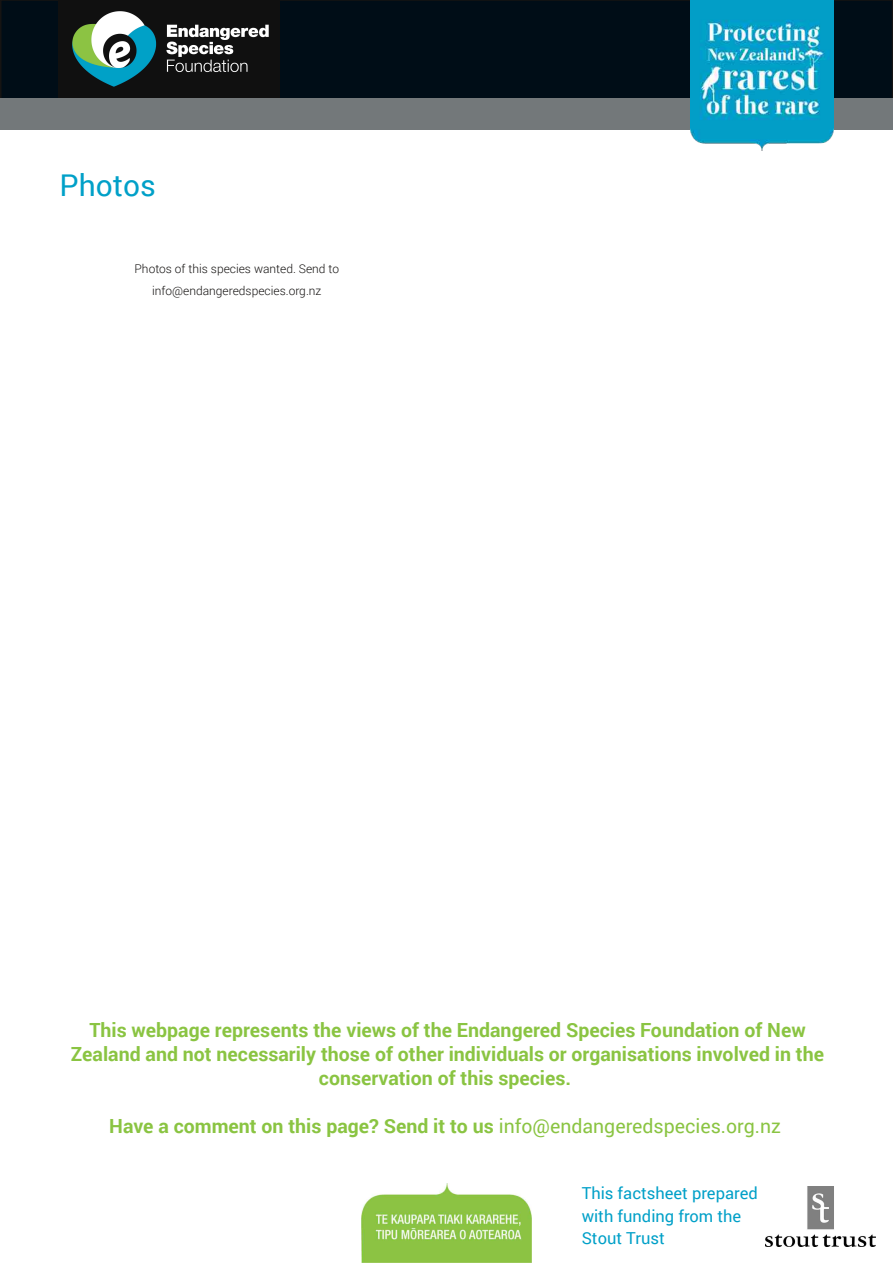
<style>
.page{position:relative;width:893px;height:1263px;background:#fff}
.page>*{position:absolute;margin:0;border:0;box-sizing:border-box;transform-origin:0 0}
.t1{font:30px "Roboto";color:#00a0c8}
.t2{font:700 19.5px/24px "Roboto";color:#8ac442;text-align:center}
.t3{font:16.5px/22.5px "Roboto";color:#00a0c8}
.t4{font:300 12px/22.5px "Roboto";color:#161413;text-align:center}
.s1{font-weight:400}
</style>
<div class="page">
<div style="left:1px;top:0;width:891px;height:100px;background:#000d17"></div>
<div style="left:0;top:0;width:893px;height:101px;border:2px solid #161413"></div>
<div style="left:1px;top:98px;width:892px;height:32px;background:#73787a"></div>
<img style="left:690px;top:0;width:143px;height:150px">
<img style="left:361px;top:1183px;width:171px;height:79px">
<img style="left:58px;top:0;width:221px;height:98px">
<img style="left:765px;top:1186px;width:110px;height:61px">
<h1 class="t1" style="left:59px;top:164px;width:98px">Photos</h1>
<p class="t4" style="left:135px;top:257px;width:206px">Photos of this species wanted. Send to info@endangeredspecies.org.nz</p>
<p class="t2" style="left:71px;top:1018px;width:755px">This webpage represents the views of the Endangered Species Foundation of New<br>Zealand and not necessarily those of other individuals or organisations involved in the conservation of this species.</p>
<p class="t2" style="left:109px;top:1114px;width:673px">Have a comment on this page? Send it to us <span class="s1">info@endangeredspecies.org.nz</span></p>
<p class="t3" style="left:582px;top:1181px;width:178px">This factsheet prepared with funding from the<br>Stout Trust</p>
</div>
